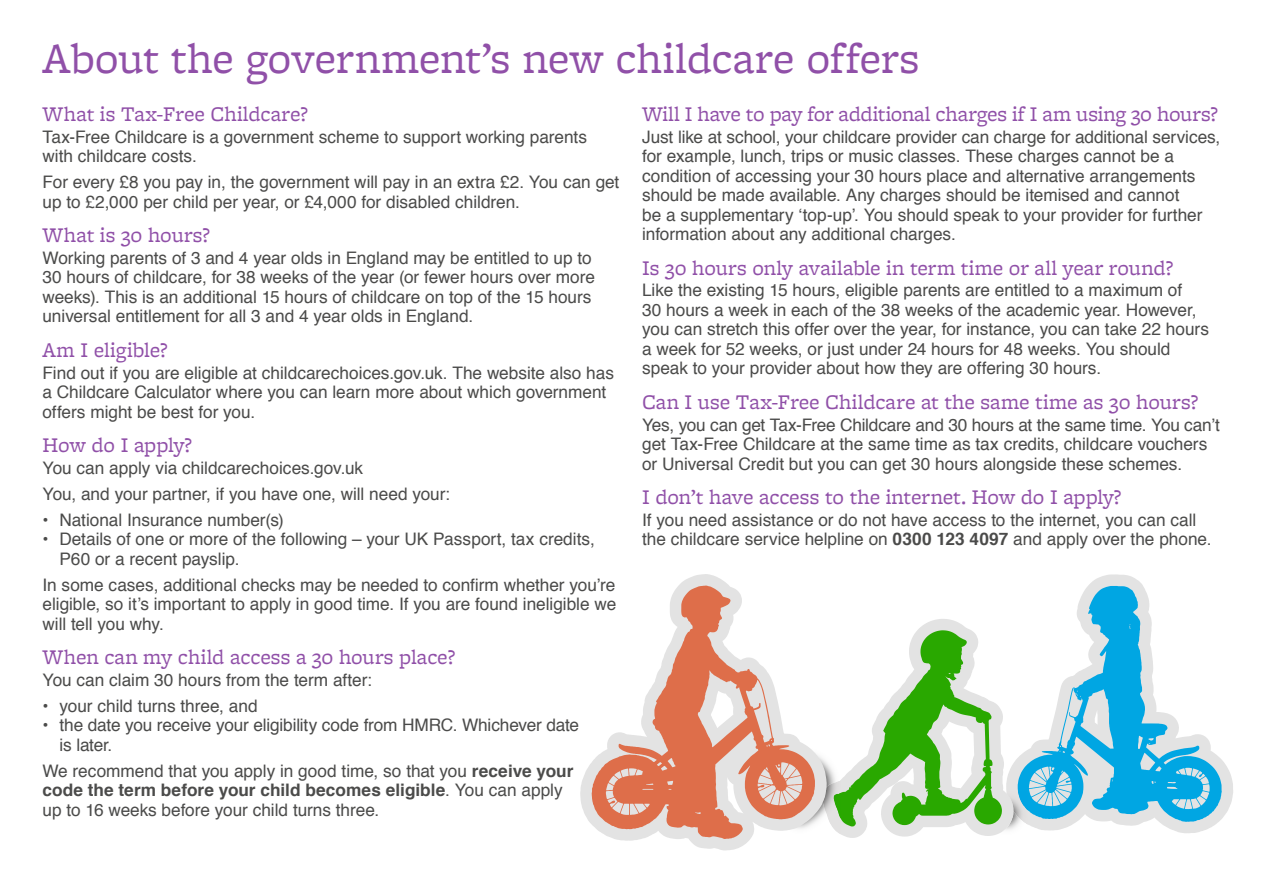
<style>
.page{position:relative;width:1263px;height:893px;background:#fff}
.page>*{position:absolute;margin:0;border:0;box-sizing:border-box;transform-origin:0 0}
.t1{font:45px "Freight Micro Pro";letter-spacing:.005em;color:#9050a8}
.t2{font:21.75px "Freight Micro Pro";color:#9050a8}
.t3{font:17.25px/19.5px "Helvetica";letter-spacing:-.005em;color:#4b4b4a}
.s1{font-weight:700}
</style>
<div class="page">
<svg style="left:1013px;top:574px;width:220px;height:259px"></svg>
<svg style="left:1018px;top:586px;width:204px;height:236px"></svg>
<img style="left:1013px;top:825px;width:15px;height:8px">
<img style="left:1013px;top:792px;width:15px;height:33px">
<img style="left:1018px;top:792px;width:10px;height:18px">
<svg style="left:826px;top:619px;width:187px;height:219px"></svg>
<svg style="left:580px;top:574px;width:246px;height:276px"></svg>
<svg style="left:592px;top:585px;width:223px;height:254px"></svg>
<h1 class="t1" style="left:43px;top:28px;width:879px">About the government’s new childcare offers</h1>
<p class="t2" style="left:43px;top:99px;width:267px">What is Tax-Free Childcare?</p>
<p class="t3" style="left:43px;top:127px;width:546px">Tax-Free Childcare is a government scheme to support working parents with childcare costs.</p>
<p class="t3" style="left:43px;top:173px;width:578px">For every £8 you pay in, the government will pay in an extra £2. You can get up to £2,000 per child per year, or £4,000 for disabled children.</p>
<p class="t2" style="left:43px;top:220px;width:169px">What is 30 hours?</p>
<p class="t3" style="left:43px;top:249px;width:554px">Working parents of 3 and 4 year olds in England may be entitled to up to 30 hours of childcare, for 38 weeks of the year (or fewer hours over more weeks). This is an additional 15 hours of childcare on top of the 15 hours universal entitlement for all 3 and 4 year olds in England.</p>
<p class="t2" style="left:43px;top:335px;width:127px">Am I eligible?</p>
<p class="t3" style="left:43px;top:363px;width:573px">Find out if you are eligible at childcarechoices.gov.uk. The website also has a Childcare Calculator where you can learn more about which government offers might be best for you.</p>
<p class="t2" style="left:43px;top:430px;width:151px">How do I apply?</p>
<p class="t3" style="left:43px;top:455px;width:409px;line-height:26px">You can apply via childcarechoices.gov.uk<br>You, and your partner, if you have one, will need your:</p>
<p class="t3" style="left:43px;top:510px;width:243px">• National Insurance number(s)</p>
<p class="t3" style="left:60px;top:530px;width:537px;text-indent:-17px">• Details of one or more of the following – your UK Passport, tax credits,<br>P60 or a recent payslip.</p>
<p class="t3" style="left:43px;top:575px;width:575px;text-align:justify">In some cases, additional checks may be needed to confirm whether you’re eligible, so it’s important to apply in good time. If you are found ineligible we will tell you why.</p>
<p class="t2" style="left:43px;top:642px;width:414px">When can my child access a 30 hours place?</p>
<p class="t3" style="left:43px;top:670px;width:331px">You can claim 30 hours from the term after:</p>
<p class="t3" style="left:43px;top:696px;width:217px">• your child turns three, and</p>
<p class="t3" style="left:60px;top:716px;width:521px;text-indent:-17px">• the date you receive your eligibility code from HMRC. Whichever date is later.</p>
<p class="t3" style="left:43px;top:761px;width:532px">We recommend that you apply in good time, so that you <span class="s1">receive your code the term before your child becomes eligible</span>. You can apply up to 16 weeks before your child turns three.</p>
<p class="t2" style="left:642px;top:99px;width:577px">Will I have to pay for additional charges if I am using 30 hours?</p>
<p class="t3" style="left:642px;top:127px;width:580px">Just like at school, your childcare provider can charge for additional services, for example, lunch, trips or music classes. These charges cannot be a condition of accessing your 30 hours place and alternative arrangements should be made available. Any charges should be itemised and cannot<br>be a supplementary ‘top-up’. You should speak to your provider for further information about any additional charges.</p>
<p class="t2" style="left:642px;top:253px;width:533px">Is 30 hours only available in term time or all year round?</p>
<p class="t3" style="left:642px;top:281px;width:568px">Like the existing 15 hours, eligible parents are entitled to a maximum of<br>30 hours a week in each of the 38 weeks of the academic year. However, you can stretch this offer over the year, for instance, you can take 22 hours a week for 52 weeks, or just under 24 hours for 48 weeks. You should speak to your provider about how they are offering 30 hours.</p>
<p class="t2" style="left:642px;top:387px;width:558px">Can I use Tax-Free Childcare at the same time as 30 hours?</p>
<p class="t3" style="left:642px;top:415px;width:579px">Yes, you can get Tax-Free Childcare and 30 hours at the same time. You can’t get Tax-Free Childcare at the same time as tax credits, childcare vouchers or Universal Credit but you can get 30 hours alongside these schemes.</p>
<p class="t2" style="left:642px;top:482px;width:481px">I don’t have access to the internet. How do I apply?</p>
<p class="t3" style="left:642px;top:511px;width:571px">If you need assistance or do not have access to the internet, you can call the childcare service helpline on <span class="s1">0300 123 4097</span> and apply over the phone.</p>
</div>
